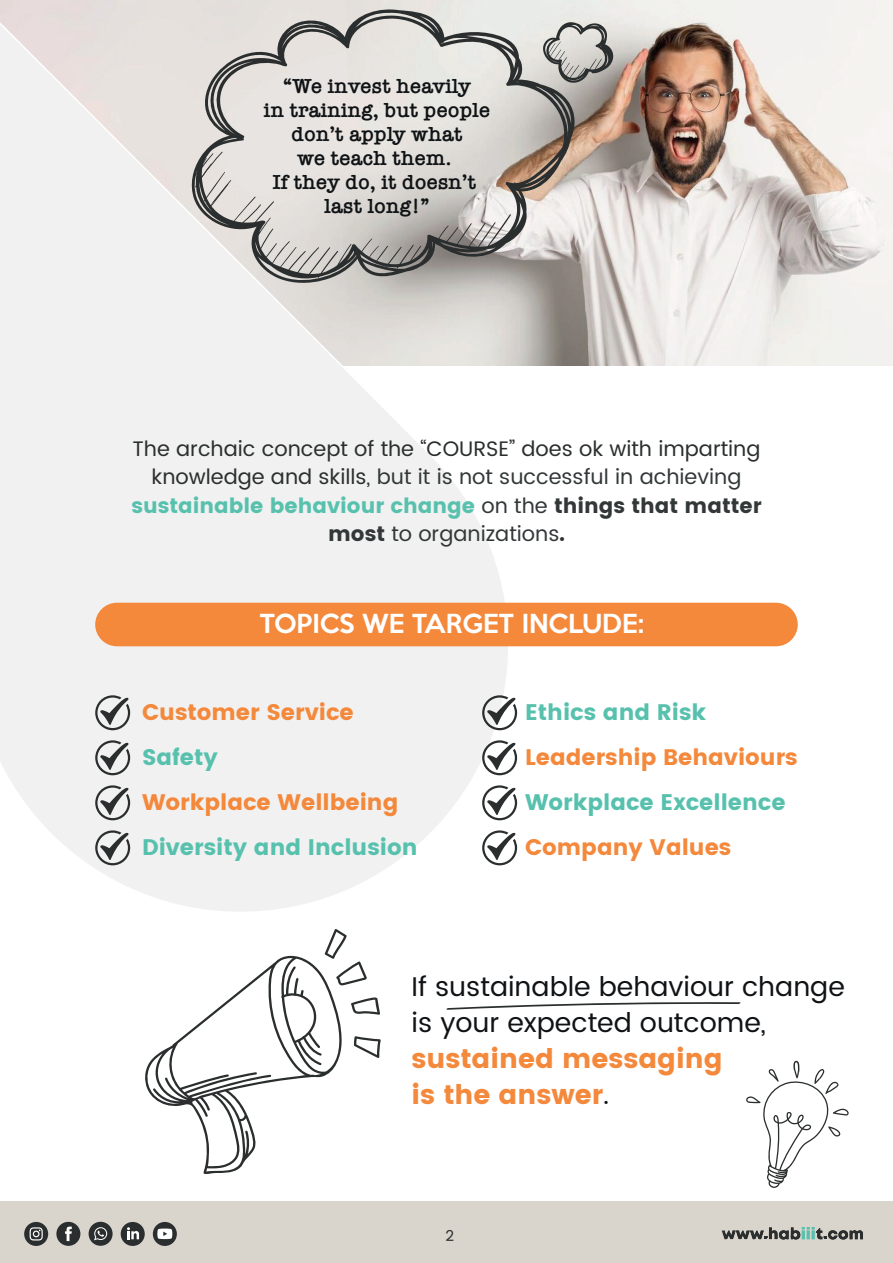
<style>
.page{position:relative;width:893px;height:1263px;background:#fff}
.page>*{position:absolute;margin:0;border:0;box-sizing:border-box;transform-origin:0 0}
.t1{font:27px/36px "Poppins";color:#101315}
.t2{font:27px/36px "Poppins";color:#f4883b}
.t3{font:500 24px "Keep Calm";color:#fff}
.t4{font:22.5px "Poppins";color:#f4883b}
.t5{font:22.5px "Poppins";color:#57c1ae}
.t6{font:21px/28.5px "Poppins";color:#2b2e2e;text-align:center}
.t7{font:600 21px/24px "American Typewriter";letter-spacing:.01em;color:#101315;text-align:center}
.t8{font:15px "Poppins";color:#2b2e2e}
.s1{color:#323738}
.s2{color:#57c1ae}
.s3{font-style:inherit}
.s4{color:#101315}
</style>
<div class="page">
<img style="left:510px;top:0;width:383px;height:366px">
<svg style="left:0;top:0;width:510px;height:912px"></svg>
<div style="left:0;top:1201px;width:893px;height:62px;background:#d9d4cc"></div>
<div style="left:95px;top:603px;width:703px;height:43px;background:#f4883b;border-radius:22px"></div>
<svg style="left:95px;top:695px;width:35px;height:35px"></svg>
<svg style="left:95px;top:740px;width:35px;height:35px"></svg>
<svg style="left:95px;top:785px;width:35px;height:35px"></svg>
<svg style="left:95px;top:830px;width:35px;height:35px"></svg>
<svg style="left:482px;top:695px;width:35px;height:35px"></svg>
<svg style="left:482px;top:740px;width:35px;height:35px"></svg>
<svg style="left:482px;top:785px;width:35px;height:35px"></svg>
<svg style="left:482px;top:830px;width:35px;height:35px"></svg>
<svg style="left:189px;top:8px;width:387px;height:281px;fill:#e5e1dd"></svg>
<svg style="left:543px;top:21px;width:72px;height:63px"></svg>
<svg style="left:193px;top:158px;width:14px;height:22px"></svg>
<svg style="left:195px;top:163px;width:17px;height:25px"></svg>
<svg style="left:203px;top:172px;width:22px;height:30px"></svg>
<svg style="left:209px;top:184px;width:19px;height:24px"></svg>
<div style="left:24px;top:1222px;width:24px;height:24px;background:#2b2e2e;border-radius:50%"></div>
<svg style="left:30px;top:1227px;width:13px;height:13px"></svg>
<div style="left:56px;top:1222px;width:24px;height:24px;background:#2b2e2e;border-radius:50%"></div>
<svg style="left:65px;top:1226px;width:7px;height:15px"></svg>
<div style="left:89px;top:1222px;width:24px;height:24px;background:#2b2e2e;border-radius:50%"></div>
<svg style="left:94px;top:1227px;width:13px;height:13px"></svg>
<div style="left:121px;top:1222px;width:24px;height:24px;background:#2b2e2e;border-radius:50%"></div>
<svg style="left:127px;top:1227px;width:12px;height:12px"></svg>
<div style="left:153px;top:1222px;width:24px;height:24px;background:#2b2e2e;border-radius:50%"></div>
<svg style="left:157px;top:1228px;width:15px;height:11px"></svg>
<svg style="left:446px;top:1002px;width:295px;height:8px"></svg>
<svg style="left:746px;top:1061px;width:103px;height:127px"></svg>
<svg style="left:722px;top:1227px;width:141px;height:13px"></svg>
<svg style="left:145px;top:929px;width:236px;height:245px"></svg>
<p class="t7" style="left:264px;top:73px;width:228px">“We invest heavily<br>in training, but people don’t apply what<br>we teach them.<br>If they do, it doesn’t last long!”</p>
<p class="t6" style="left:131px;top:435px;width:632px">The archaic concept of the “COURSE” does ok with imparting knowledge and skills, <span class="s1">but it is not successful in achieving </span><span class="s2">sustainable behaviour change</span> <span class="s1">on the</span> <span class="s1">things that matter most</span> <span class="s1">to organizations</span><span class="s3">.</span></p>
<p class="t3" style="left:260px;top:603px;width:386px">TOPICS WE TARGET INCLUDE:</p>
<p class="t4" style="left:142px;top:699px;width:213px">Customer Service</p>
<p class="t5" style="left:142px;top:744px;width:77px">Safety</p>
<p class="t4" style="left:142px;top:789px;width:258px">Workplace Wellbeing</p>
<p class="t5" style="left:142px;top:834px;width:277px">Diversity and Inclusion</p>
<p class="t5" style="left:525px;top:699px;width:183px">Ethics and Risk</p>
<p class="t4" style="left:525px;top:744px;width:274px">Leadership Behaviours</p>
<p class="t5" style="left:525px;top:789px;width:262px">Workplace Excellence</p>
<p class="t4" style="left:525px;top:834px;width:208px">Company Values</p>
<p class="t1" style="left:412px;top:969px;width:435px">If sustainable behaviour change is your expected outcome,</p>
<p class="t2" style="left:412px;top:1041px;width:312px">sustained messaging is the answer<span class="s4">.</span></p>
<p class="t8" style="left:445px;top:1225px;width:10px">2</p>
</div>
